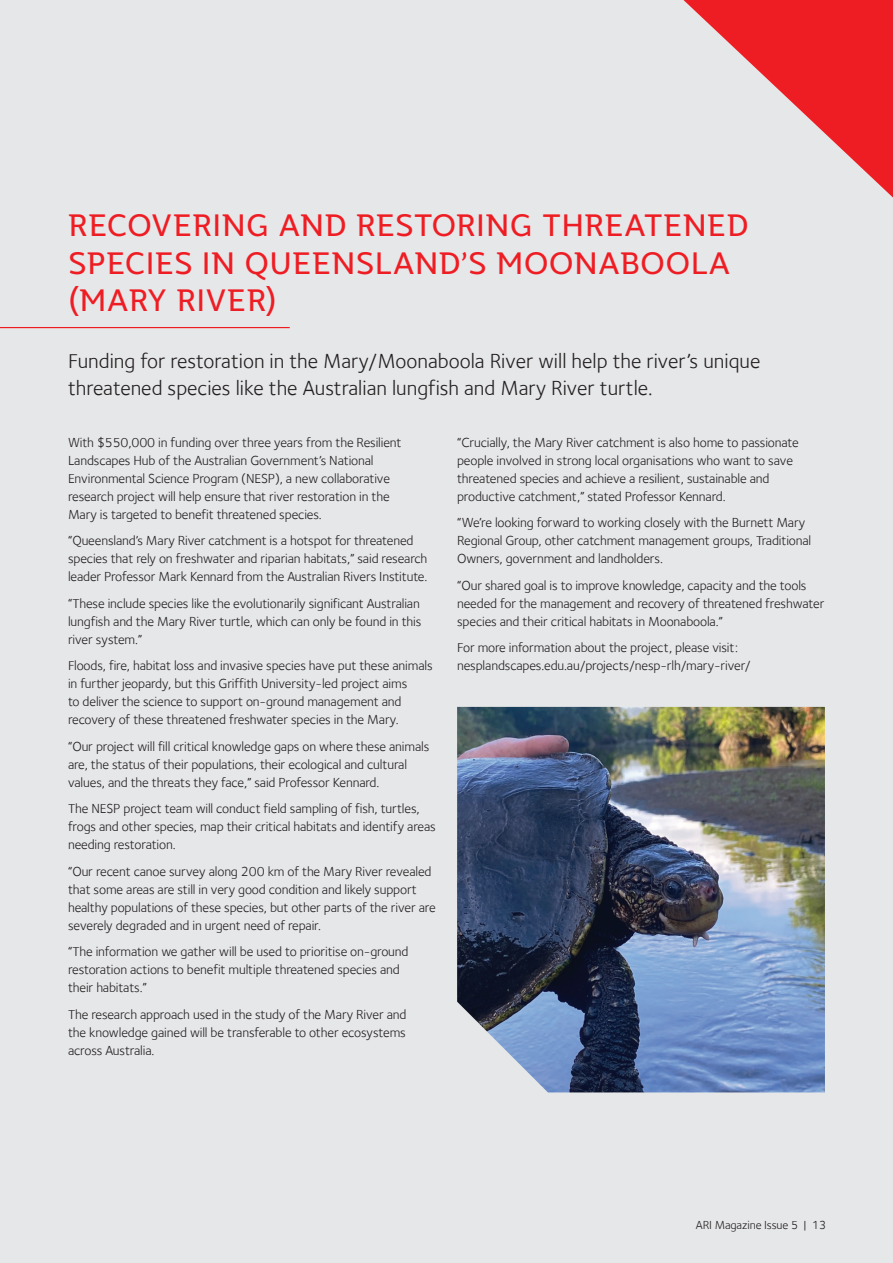
<style>
.page{position:relative;width:893px;height:1263px;background:#e6e7e9}
.page>*{position:absolute;margin:0;border:0;box-sizing:border-box;transform-origin:0 0}
.Page_Title_1_Red_Small{font:30px/37.5px "Jotia";letter-spacing:.01em;color:#ee1d23}
.Intro{font:21px/27px "Foundry Sterling";color:#231f20}
.Body_Copy{font:13.5px/18px "Foundry Sterling";letter-spacing:-.01em;color:#231f20}
.t1{font:12px "Foundry Sterling";letter-spacing:-.01em;color:#231f20}
</style>
<div class="page">
<svg style="left:683px;top:0;width:210px;height:198px"></svg>
<hr style="left:0;top:327px;width:290px;height:1px;background:#ee1d23">
<img style="left:457px;top:707px;width:368px;height:385px">
<p class="Page_Title_1_Red_Small" style="left:68px;top:206px;width:682px">RECOVERING AND RESTORING THREATENED<br>SPECIES IN QUEENSLAND’S MOONABOOLA (MARY RIVER)</p>
<p class="Intro" style="left:68px;top:347px;width:694px">Funding for restoration in the Mary/Moonaboola River will help the river’s unique threatened species like the Australian lungfish and Mary River turtle.</p>
<p class="Body_Copy" style="left:68px;top:433px;width:335px">With $550,000 in funding over three years from the Resilient Landscapes Hub of the Australian Government’s National Environmental Science Program (NESP), a new collaborative research project will help ensure that river restoration in the Mary is targeted to benefit threatened species.</p>
<p class="Body_Copy" style="left:68px;top:532px;width:361px">“Queensland’s Mary River catchment is a hotspot for threatened species that rely on freshwater and riparian habitats,” said research leader Professor Mark Kennard from the Australian Rivers Institute.</p>
<p class="Body_Copy" style="left:68px;top:594px;width:355px;text-align:justify">“These include species like the evolutionarily significant Australian lungfish and the Mary River turtle, which can only be found in this river system.”</p>
<p class="Body_Copy" style="left:68px;top:657px;width:366px">Floods, fire, habitat loss and invasive species have put these animals in further jeopardy, but this Griffith University-led project aims<br>to deliver the science to support on-ground management and recovery of these threatened freshwater species in the Mary.</p>
<p class="Body_Copy" style="left:68px;top:737px;width:363px">“Our project will fill critical knowledge gaps on where these animals are, the status of their populations, their ecological and cultural values, and the threats they face,” said Professor Kennard.</p>
<p class="Body_Copy" style="left:68px;top:800px;width:369px">The NESP project team will conduct field sampling of fish, turtles, frogs and other species, map their critical habitats and identify areas needing restoration.</p>
<p class="Body_Copy" style="left:68px;top:862px;width:369px">“Our recent canoe survey along 200 km of the Mary River revealed that some areas are still in very good condition and likely support healthy populations of these species, but other parts of the river are severely degraded and in urgent need of repair.</p>
<p class="Body_Copy" style="left:68px;top:943px;width:342px">“The information we gather will be used to prioritise on-ground restoration actions to benefit multiple threatened species and their habitats.”</p>
<p class="Body_Copy" style="left:68px;top:1005px;width:340px;text-align:justify">The research approach used in the study of the Mary River and the knowledge gained will be transferable to other ecosystems across Australia.</p>
<p class="Body_Copy" style="left:457px;top:433px;width:343px">“Crucially, the Mary River catchment is also home to passionate people involved in strong local organisations who want to save threatened species and achieve a resilient, sustainable and productive catchment,” stated Professor Kennard.</p>
<p class="Body_Copy" style="left:457px;top:514px;width:356px">“We’re looking forward to working closely with the Burnett Mary<br>Regional Group, other catchment management groups, Traditional<br>Owners, government and landholders.</p>
<p class="Body_Copy" style="left:457px;top:576px;width:369px">“Our shared goal is to improve knowledge, capacity and the tools needed for the management and recovery of threatened freshwater species and their critical habitats in Moonaboola.”</p>
<p class="Body_Copy" style="left:457px;top:639px;width:295px">For more information about the project, please visit: nesplandscapes.edu.au/projects/nesp-rlh/mary-river/</p>
<p class="t1" style="left:696px;top:1218px;width:132px">ARI Magazine Issue 5 | 13</p>
</div>
